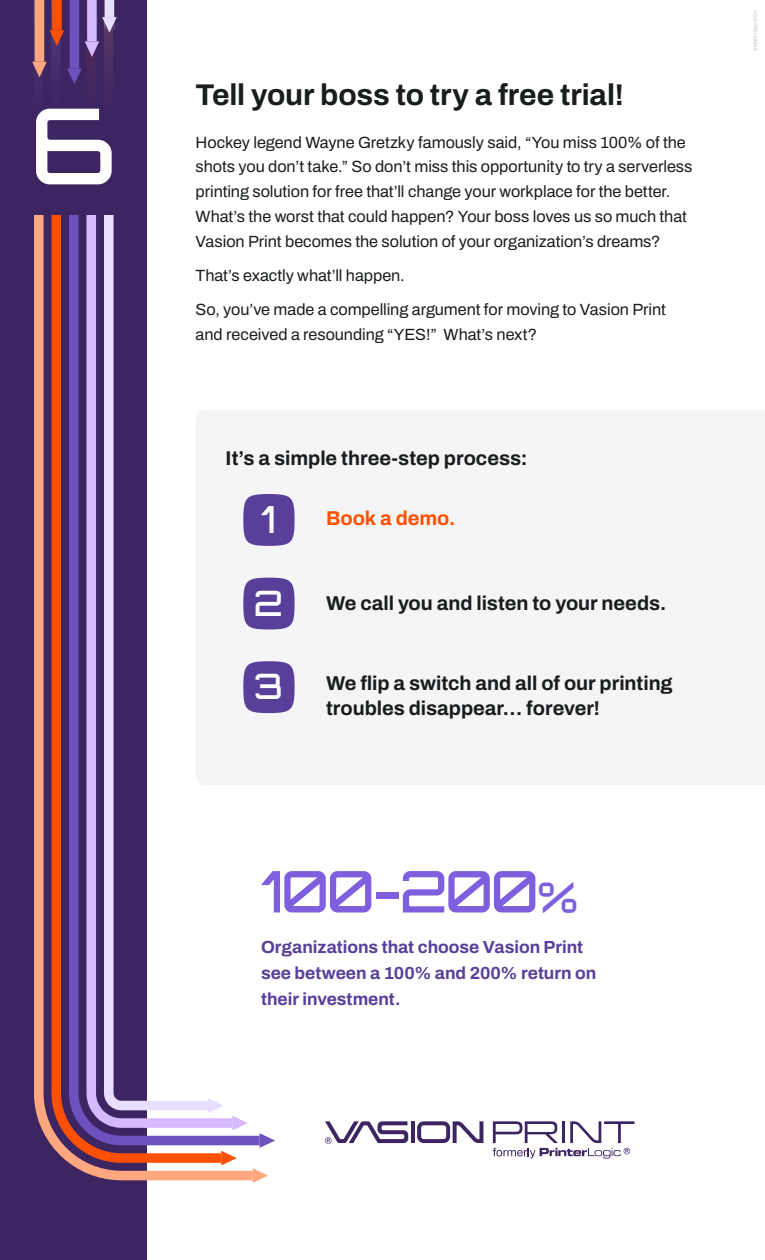
<style>
.page{position:relative;width:765px;height:1260px;background:#fff}
.page>*{position:absolute;margin:0;border:0;box-sizing:border-box;transform-origin:0 0}
.t1{font:105px "Orbitron";color:#fff}
.t2{font:57.5px "Orbitron";letter-spacing:-.04em;color:#7e5fdd}
.t3{font:37.5px "Orbitron";color:#fff}
.t4{font:35px "Orbitron";color:#fff}
.t5{font:700 30px "Archivo";letter-spacing:-.005em;color:#191d1e}
.t6{font:700 20px/25px "Archivo";color:#191d1e}
.t7{font:700 20px "Archivo";color:#ff5100}
.t8{font:700 17.5px/26.2px "Archivo";color:#583f99}
.t9{font:16.25px/25px "Archivo";letter-spacing:-.005em;color:#191d1e}
.t10{font:5px "Archivo";letter-spacing:.025em;color:#c2c5c7}
.s1{font-size:42.5px}
</style>
<div class="page">
<div style="left:260px;top:410px;width:505px;height:375px;background:#f5f4f7"></div>
<svg style="left:260px;top:494px;width:35px;height:52px;background:#644da0"></svg>
<svg style="left:260px;top:578px;width:35px;height:51px;background:#624b9f"></svg>
<svg style="left:260px;top:661px;width:35px;height:52px;background:#644da0"></svg>
<div style="left:0;top:0;width:146px;height:1260px;background:#3d2562"></div>
<svg style="left:253px;top:410px;width:7px;height:735px"></svg>
<svg style="left:34px;top:215px;width:219px;height:965px"></svg>
<svg style="left:208px;top:1098px;width:16px;height:15px"></svg>
<svg style="left:232px;top:1116px;width:16px;height:14px"></svg>
<svg style="left:260px;top:1133px;width:15px;height:15px"></svg>
<svg style="left:253px;top:1168px;width:15px;height:15px"></svg>
<svg style="left:221px;top:1151px;width:16px;height:14px"></svg>
<svg style="left:32px;top:0;width:85px;height:84px"></svg>
<svg style="left:493px;top:1121px;width:142px;height:38px"></svg>
<hr style="left:411px;top:1121px;width:4px;height:22px;background:#3d2562">
<svg style="left:325px;top:1121px;width:83px;height:23px"></svg>
<svg style="left:417px;top:1121px;width:66px;height:22px"></svg>
<h1 class="t1" style="left:30px;top:82px;width:88px">6</h1>
<h3 class="t5" style="left:196px;top:72px;width:430px">Tell your boss to try a free trial!</h3>
<p class="t9" style="left:196px;top:129px;width:498px">Hockey legend Wayne Gretzky famously said, “You miss 100% of the shots you don’t take.” So don’t miss this opportunity to try a serverless printing solution for free that’ll change your workplace for the better.<br>What’s the worst that could happen? Your boss loves us so much that Vasion Print becomes the solution of your organization’s dreams?</p>
<p class="t9" style="left:196px;top:259px;width:472px;line-height:33.8px">That’s exactly what’ll happen.<br>So, you’ve made a compelling argument for moving to Vasion Print</p>
<p class="t9" style="left:196px;top:322px;width:343px">and received a resounding “YES!” What’s next?</p>
<p class="t6" style="left:226px;top:446px;width:303px">It’s a simple three-step process:</p>
<h3 class="t3" style="left:261px;top:497px;width:16px">1</h3>
<p class="t7" style="left:326px;top:503px;width:131px">Book a demo.</p>
<h3 class="t4" style="left:254px;top:581px;width:31px">2</h3>
<h3 class="t4" style="left:254px;top:665px;width:30px">3</h3>
<p class="t6" style="left:326px;top:591px;width:342px">We call you and listen to your needs.</p>
<p class="t6" style="left:326px;top:671px;width:348px">We flip a switch and all of our printing troubles disappear… forever!</p>
<h2 class="t2" style="left:261px;top:856px;width:319px">100-200<span class="s1">%</span></h2>
<p class="t8" style="left:261px;top:933px;width:337px">Organizations that choose Vasion Print see between a 100% and 200% return on their investment.</p>
<p class="t10" style="left:752px;top:51px;width:42px;rotate:-90deg">98865 | Sep 2024</p>
</div>
